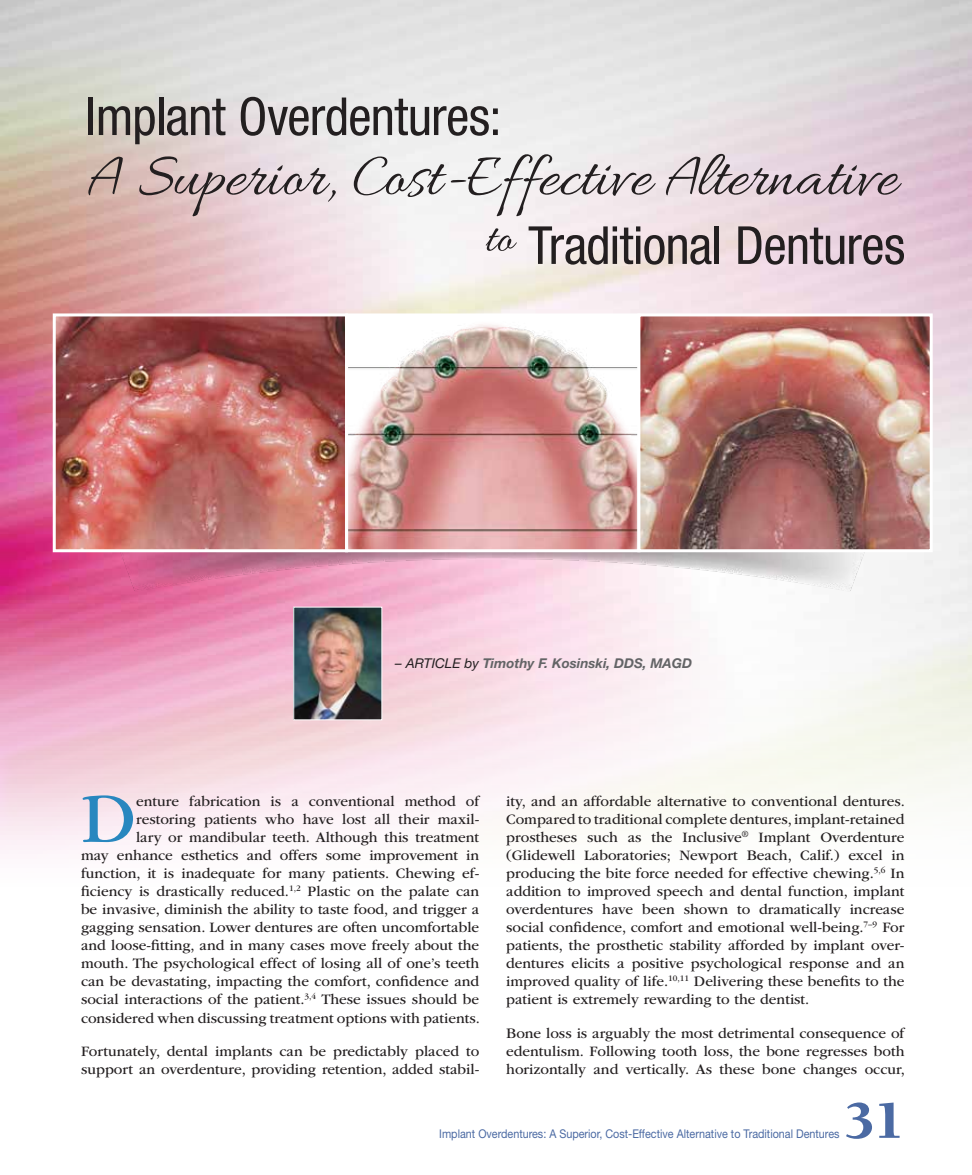
<style>
.page{position:relative;width:972px;height:1175px;background:#fff}
.page>*{position:absolute;margin:0;border:0;box-sizing:border-box;transform-origin:0 0}
.t1{font:82.5px "Allura Pro";color:#231f20}
.t2{font:72.75px "ITC Garamond Std";color:#2887bf}
.t3{font:900 54px "Berkeley Std";color:#4b6aa3}
.t4{font:condensed 52.5px "Helvetica Neue LT Std";letter-spacing:-.015em;color:#231f20}
.t5{font:15px/18px "ITC Garamond Std";color:#231f20;text-align:justify}
.t6{font:italic 700 13.5px "Helvetica Neue LT Std";color:#636466}
.t7{font:12px "Helvetica Neue LT Std";color:#4b6aa3;scale:.9 1}
.s1{font-weight:400;color:#231f20}
</style>
<div class="page">
<img style="left:0;top:0;width:972px;height:854px">
<img style="left:110px;top:552px;width:765px;height:39px">
<img style="left:57px;top:317px;width:872px;height:231px">
<div style="left:53px;top:313px;width:295px;height:239px;border:3px solid #fff"></div>
<svg style="left:349px;top:317px;width:287px;height:231px"></svg>
<div style="left:345px;top:313px;width:295px;height:239px;border:3px solid #fff"></div>
<div style="left:637px;top:313px;width:296px;height:239px;border:3px solid #fff"></div>
<img style="left:295px;top:608px;width:85px;height:110px">
<div style="left:293px;top:606px;width:89px;height:114px;border:1px solid #fff"></div>
<h3 class="t4" style="left:86px;top:86px;width:418px">Implant Overdentures:</h3>
<h1 class="t1" style="left:88px;top:125px;width:811px">A Superior, Cost-Effective Alternative</h1>
<h3 class="t4" style="left:485px;top:215px;width:422px"><sup>to</sup> Traditional Dentures</h3>
<p class="t6" style="left:395px;top:655px;width:298px"><span class="s1">– ARTICLE by</span> Timothy F. Kosinski, DDS, MAGD</p>
<p class="t5" style="left:81px;top:792px;width:400px;text-align:right">enture fabrication is a conventional method of restoring patients who have lost all their maxil-<br>lary or mandibular teeth. Although this treatment<br>may enhance esthetics and offers some improvement in function, it is inadequate for many patients. Chewing ef&shy;ficiency is drastically reduced.<sup>1,2</sup> Plastic on the palate can be invasive, diminish the ability to taste food, and trigger a gagging sensation. Lower dentures are often uncomfortable and loose-fitting, and in many cases move freely about the mouth. The psychological effect of losing all of one’s teeth can be devastating, impacting the comfort, confidence and social interactions of the patient.<sup>3,4</sup> These issues should be considered when discussing treatment options with patients.</p>
<p class="t5" style="left:81px;top:1042px;width:400px">Fortunately, dental implants can be predictably placed to support an overdenture, providing retention, added stabil-</p>
<h2 class="t2" style="left:81px;top:779px;width:57px">D</h2>
<p class="t5" style="left:506px;top:792px;width:400px">ity, and an affordable alternative to conventional dentures.<br>Compared to traditional complete dentures, implant-retained prostheses such as the Inclusive<sup>®</sup> Implant Overdenture (Glidewell Laboratories; Newport Beach, Calif.) excel in producing the bite force needed for effective chewing.<sup>5,6</sup> In addition to improved speech and dental function, implant overdentures have been shown to dramatically increase social confidence, comfort and emotional well-being.<sup>7–9</sup> For patients, the prosthetic stability afforded by implant over&shy;dentures elicits a positive psychological response and an improved quality of life.<sup>10,11</sup> Delivering these benefits to the patient is extremely rewarding to the dentist.</p>
<p class="t5" style="left:506px;top:1024px;width:400px">Bone loss is arguably the most detrimental consequence of edentulism. Following tooth loss, the bone regresses both horizontally and vertically. As these bone changes occur,</p>
<h3 class="t3" style="left:845px;top:1092px;width:61px">31</h3>
<p class="t7" style="left:439px;top:1126px;width:446px">Implant Overdentures: A Superior, Cost-Effective Alternative to Traditional Dentures</p>
</div>
